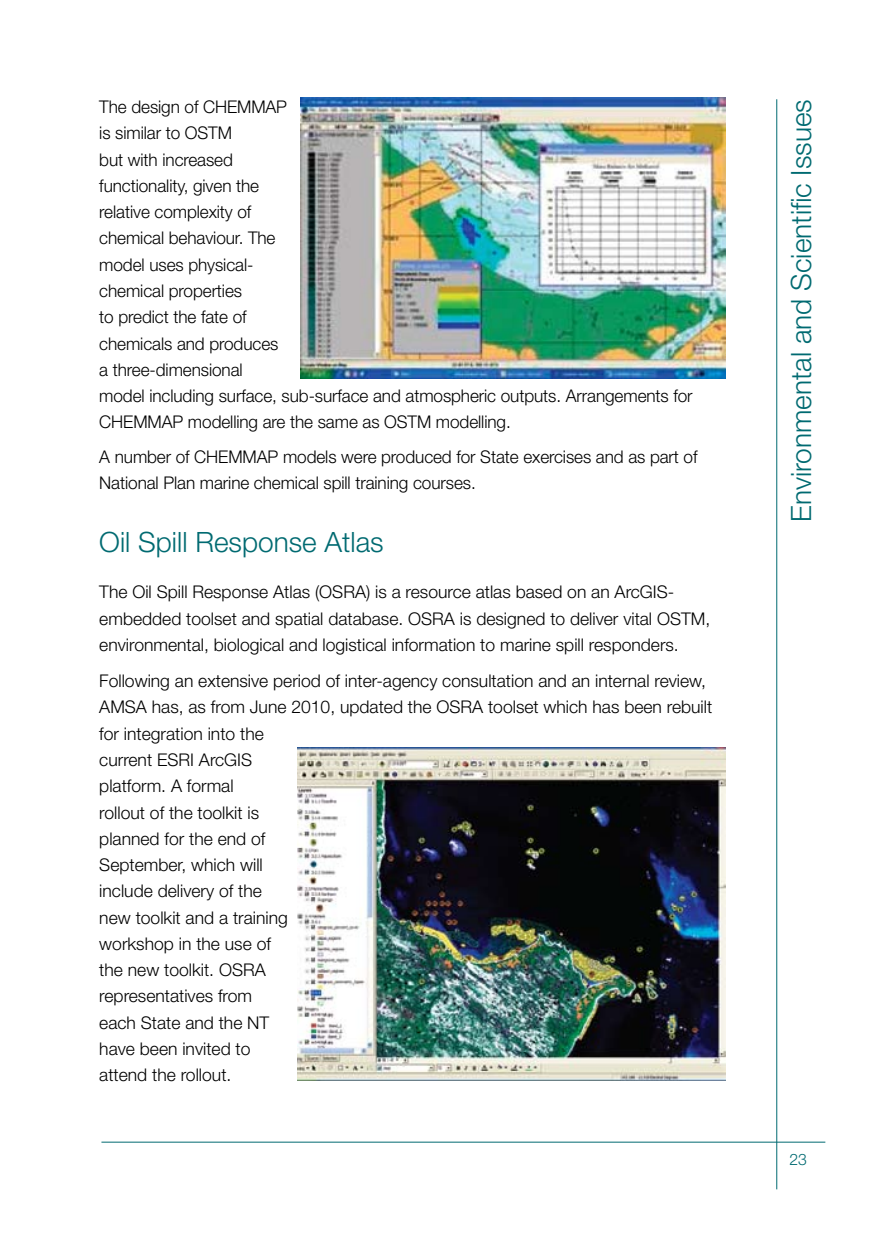
<style>
.page{position:relative;width:874px;height:1241px;background:#fff}
.page>*{position:absolute;margin:0;border:0;box-sizing:border-box;transform-origin:0 0}
.t1{font:300 28px "Helvetica Neue";color:#006a71}
.t2{font:300 17.5px/26.2px "Helvetica Neue";color:#000}
.t3{font:300 15.75px "Helvetica Neue";color:#006a71}
</style>
<div class="page">
<hr style="left:776px;top:99px;width:1px;height:1090px;background:#006a71">
<hr style="left:101px;top:1141px;width:723px;height:1px;background:#006a71">
<img style="left:300px;top:97px;width:424px;height:282px">
<img style="left:298px;top:747px;width:426px;height:333px">
<p class="t2" style="left:99px;top:93px;width:594px">The design of CHEMMAP<br>is similar to OSTM<br>but with increased<br>functionality, given the<br>relative complexity of<br>chemical behaviour. The<br>model uses physical-<br>chemical properties<br>to predict the fate of<br>chemicals and produces<br>a three-dimensional<br>model including surface, sub-surface and atmospheric outputs. Arrangements for<br>CHEMMAP modelling are the same as OSTM modelling.</p>
<p class="t2" style="left:99px;top:443px;width:599px">A number of CHEMMAP models were produced for State exercises and as part of<br>National Plan marine chemical spill training courses.</p>
<h1 class="t1" style="left:99px;top:525px;width:286px">Oil Spill Response Atlas</h1>
<p class="t2" style="left:99px;top:578px;width:612px">The Oil Spill Response Atlas (OSRA) is a resource atlas based on an ArcGIS&shy;embedded toolset and spatial database. OSRA is designed to deliver vital OSTM, environmental, biological and logistical information to marine spill responders.</p>
<p class="t2" style="left:99px;top:667px;width:614px">Following an extensive period of inter-agency consultation and an internal review,<br>AMSA has, as from June 2010, updated the OSRA toolset which has been rebuilt for integration into the<br>current ESRI ArcGIS<br>platform. A formal<br>rollout of the toolkit is<br>planned for the end of<br>September, which will<br>include delivery of the<br>new toolkit and a training<br>workshop in the use of<br>the new toolkit. OSRA<br>representatives from<br>each State and the NT<br>have been invited to<br>attend the rollout.</p>
<h1 class="t1" style="left:783px;top:521px;width:424px;rotate:-90deg">Environmental and Scientific Issues</h1>
<p class="t3" style="left:789px;top:1149px;width:19px">23</p>
</div>
